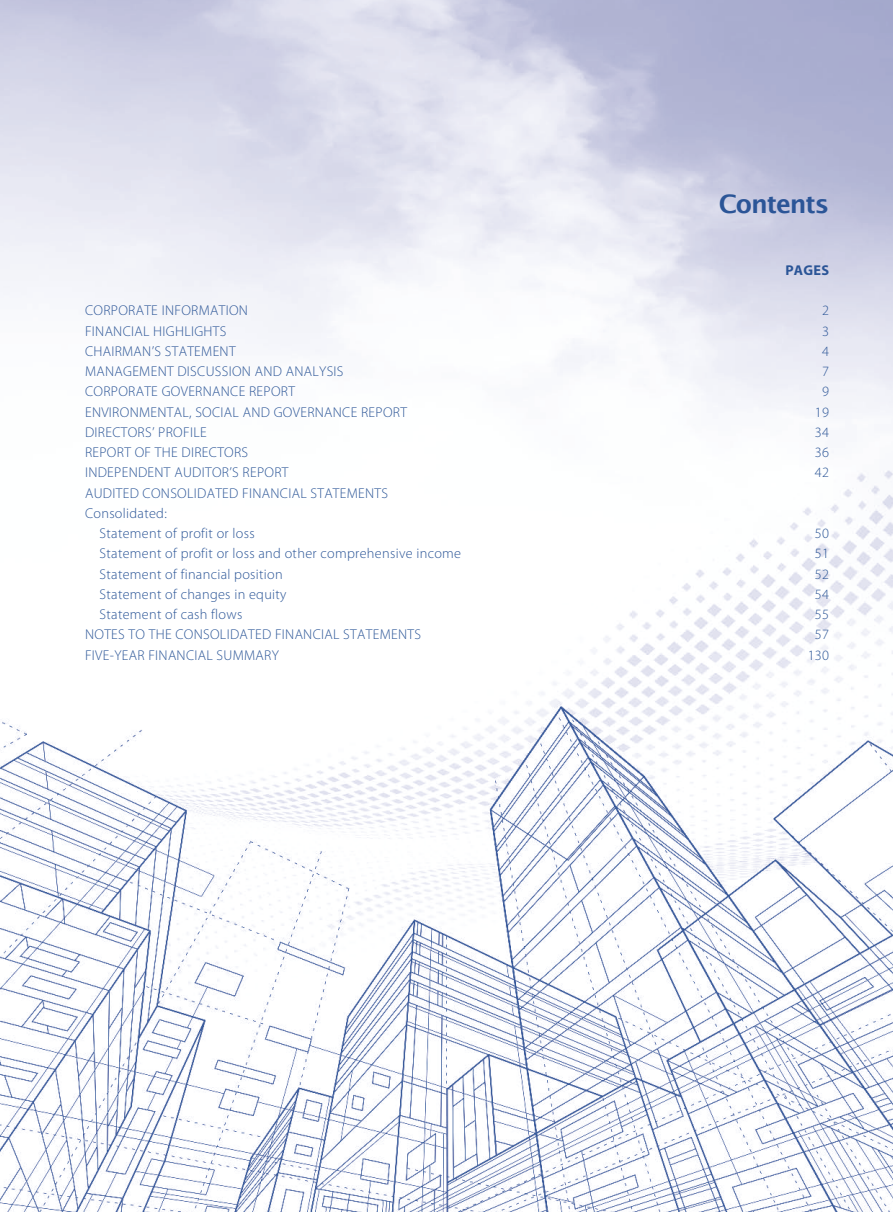
<style>
.page{position:relative;width:893px;height:1212px;background:#fff}
.page>*{position:absolute;margin:0;border:0;box-sizing:border-box;transform-origin:0 0}
.t1{font:600 25.5px "Lucida Sans";letter-spacing:-.045em;color:#2b5597}
.t2{font:300 14.25px "Myriad Pro";letter-spacing:.02em;color:#2b5597}
.t3{font:700 14.25px "Myriad Pro";letter-spacing:.02em;color:#2b5597}
</style>
<div class="page">
<img style="left:0;top:0;width:893px;height:1212px">
<h1 class="t1" style="left:719px;top:190px;width:112px">Contents</h1>
<p class="t3" style="left:785px;top:261px;width:45px">PAGES</p>
<p class="t2" style="left:85px;top:302px;width:164px">CORPORATE INFORMATION</p>
<p class="t2" style="left:822px;top:302px;width:8px">2</p>
<p class="t2" style="left:85px;top:322px;width:143px">FINANCIAL HIGHLIGHTS</p>
<p class="t2" style="left:822px;top:322px;width:8px">3</p>
<p class="t2" style="left:85px;top:343px;width:152px">CHAIRMAN’S STATEMENT</p>
<p class="t2" style="left:822px;top:343px;width:8px">4</p>
<p class="t2" style="left:85px;top:363px;width:260px">MANAGEMENT DISCUSSION AND ANALYSIS</p>
<p class="t2" style="left:822px;top:363px;width:8px">7</p>
<p class="t2" style="left:85px;top:383px;width:211px">CORPORATE GOVERNANCE REPORT</p>
<p class="t2" style="left:822px;top:383px;width:8px">9</p>
<p class="t2" style="left:85px;top:403px;width:324px">ENVIRONMENTAL, SOCIAL AND GOVERNANCE REPORT</p>
<p class="t2" style="left:815px;top:403px;width:16px">19</p>
<p class="t2" style="left:85px;top:424px;width:123px">DIRECTORS’ PROFILE</p>
<p class="t2" style="left:815px;top:424px;width:16px">34</p>
<p class="t2" style="left:85px;top:444px;width:165px">REPORT OF THE DIRECTORS</p>
<p class="t2" style="left:815px;top:444px;width:16px">36</p>
<p class="t2" style="left:85px;top:464px;width:205px">INDEPENDENT AUDITOR’S REPORT</p>
<p class="t2" style="left:815px;top:464px;width:16px">42</p>
<p class="t2" style="left:85px;top:484px;width:305px">AUDITED CONSOLIDATED FINANCIAL STATEMENTS</p>
<p class="t2" style="left:85px;top:505px;width:83px">Consolidated:</p>
<p class="t2" style="left:100px;top:525px;width:157px">Statement of profit or loss</p>
<p class="t2" style="left:815px;top:525px;width:16px">50</p>
<p class="t2" style="left:100px;top:545px;width:363px">Statement of profit or loss and other comprehensive income</p>
<p class="t2" style="left:815px;top:545px;width:16px">51</p>
<p class="t2" style="left:100px;top:565px;width:185px">Statement of financial position</p>
<p class="t2" style="left:815px;top:565px;width:16px">52</p>
<p class="t2" style="left:100px;top:586px;width:188px">Statement of changes in equity</p>
<p class="t2" style="left:815px;top:586px;width:16px">54</p>
<p class="t2" style="left:100px;top:606px;width:144px">Statement of cash flows</p>
<p class="t2" style="left:815px;top:606px;width:16px">55</p>
<p class="t2" style="left:85px;top:626px;width:337px">NOTES TO THE CONSOLIDATED FINANCIAL STATEMENTS</p>
<p class="t2" style="left:815px;top:626px;width:16px">57</p>
<p class="t2" style="left:85px;top:646px;width:195px">FIVE-YEAR FINANCIAL SUMMARY</p>
<p class="t2" style="left:808px;top:646px;width:23px">130</p>
</div>
